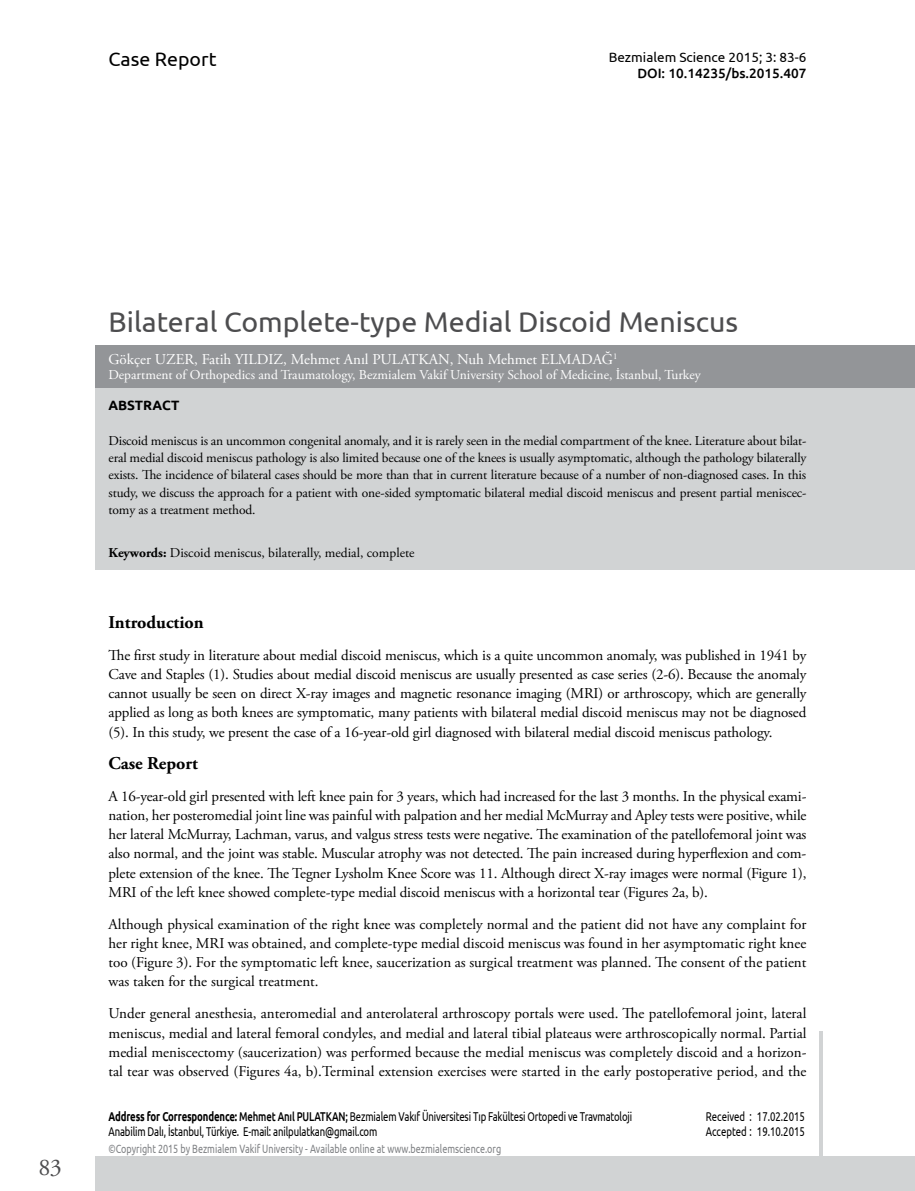
<style>
.page{position:relative;width:915px;height:1191px;background:#fff}
.page>*{position:absolute;margin:0;border:0;box-sizing:border-box;transform-origin:0 0}
.t1{font:28.5px "Ubuntu";color:#4d4d4f}
.t2{font:24px "Adobe Garamond Pro";color:#4d4d4f}
.t3{font:19.5px "Ubuntu";color:#000}
.t4{font:700 18px "Adobe Garamond Pro";color:#000}
.t5{font:15px/19.2px "Adobe Garamond Pro";letter-spacing:-.01em;color:#000;text-align:justify}
.t6{font:15px "Adobe Garamond Pro";color:#fff}
.t7{font:13.5px/17.2px "Adobe Garamond Pro";letter-spacing:-.01em;color:#000;text-align:justify}
.t8{font:13.5px "Adobe Garamond Pro";color:#fff}
.t9{font:13.5px "Ubuntu";color:#000}
.t10{font:500 13.5px "Ubuntu";color:#000}
.t11{font:700 13.5px "Ubuntu";color:#000}
.t12{font:12.75px/15.3px "Ubuntu";letter-spacing:-.015em;color:#000;scale:.75 1}
.t13{font:12px "Ubuntu";color:#808285;scale:.75 1}
.s1{font-weight:700}
.s2{font-weight:500}
</style>
<div class="page">
<div style="left:96px;top:366px;width:818px;height:204px;background:#d1d3d4"></div>
<div style="left:96px;top:1157px;width:818px;height:34px;background:#d1d3d4"></div>
<hr style="left:819px;top:1031px;width:3px;height:160px;background:#d1d3d4">
<div style="left:96px;top:344px;width:818px;height:43px;background:#939598"></div>
<h3 class="t3" style="left:108px;top:47px;width:109px">Case Report</h3>
<p class="t9" style="left:608px;top:49px;width:199px">Bezmialem Science 2015; 3: 83-6</p>
<p class="t10" style="left:637px;top:65px;width:170px">DOI: 10.14235/bs.2015.407</p>
<h2 class="t2" style="left:38px;top:1152px;width:25px">83</h2>
<h1 class="t1" style="left:108px;top:304px;width:631px">Bilateral Complete-type Medial Discoid Meniscus</h1>
<p class="t6" style="left:108px;top:350px;width:510px">Gökçer UZER, Fatih YILDIZ, Mehmet Anıl PULATKAN, Nuh Mehmet ELMADAĞ<sup>1</sup></p>
<p class="t8" style="left:108px;top:366px;width:593px">Department of Orthopedics and Traumatology, Bezmialem Vakif University School of Medicine, İstanbul, Turkey</p>
<p class="t11" style="left:108px;top:397px;width:72px">ABSTRACT</p>
<p class="t7" style="left:108px;top:432px;width:699px">Discoid meniscus is an uncommon congenital anomaly, and it is rarely seen in the medial compartment of the knee. Literature about bilat&shy;eral medial discoid meniscus pathology is also limited because one of the knees is usually asymptomatic, although the pathology bilaterally exists. The incidence of bilateral cases should be more than that in current literature because of a number of non-diagnosed cases. In this study, we discuss the approach for a patient with one-sided symptomatic bilateral medial discoid meniscus and present partial meniscec&shy;tomy as a treatment method.</p>
<p class="t7" style="left:108px;top:544px;width:307px"><span class="s1">Keywords:</span> Discoid meniscus, bilaterally, medial, complete</p>
<p class="t4" style="left:108px;top:611px;width:97px">Introduction</p>
<p class="t5" style="left:108px;top:646px;width:699px">The first study in literature about medial discoid meniscus, which is a quite uncommon anomaly, was published in 1941 by Cave and Staples (1). Studies about medial discoid meniscus are usually presented as case series (2-6). Because the anomaly cannot usually be seen on direct X-ray images and magnetic resonance imaging (MRI) or arthroscopy, which are generally applied as long as both knees are symptomatic, many patients with bilateral medial discoid meniscus may not be diagnosed (5). In this study, we present the case of a 16-year-old girl diagnosed with bilateral medial discoid meniscus pathology.</p>
<p class="t4" style="left:108px;top:752px;width:91px">Case Report</p>
<p class="t5" style="left:108px;top:786px;width:699px">A 16-year-old girl presented with left knee pain for 3 years, which had increased for the last 3 months. In the physical exami&shy;nation, her posteromedial joint line was painful with palpation and her medial McMurray and Apley tests were positive, while her lateral McMurray, Lachman, varus, and valgus stress tests were negative. The examination of the patellofemoral joint was also normal, and the joint was stable. Muscular atrophy was not detected. The pain increased during hyperflexion and com&shy;plete extension of the knee. The Tegner Lysholm Knee Score was 11. Although direct X-ray images were normal (Figure 1), MRI of the left knee showed complete-type medial discoid meniscus with a horizontal tear (Figures 2a, b).</p>
<p class="t5" style="left:108px;top:915px;width:699px">Although physical examination of the right knee was completely normal and the patient did not have any complaint for her right knee, MRI was obtained, and complete-type medial discoid meniscus was found in her asymptomatic right knee too (Figure 3). For the symptomatic left knee, saucerization as surgical treatment was planned. The consent of the patient was taken for the surgical treatment.</p>
<p class="t5" style="left:108px;top:1004px;width:699px">Under general anesthesia, anteromedial and anterolateral arthroscopy portals were used. The patellofemoral joint, lateral meniscus, medial and lateral femoral condyles, and medial and lateral tibial plateaus were arthroscopically normal. Partial medial meniscectomy (saucerization) was performed because the medial meniscus was completely discoid and a horizon&shy;tal tear was observed (Figures 4a, b).Terminal extension exercises were started in the early postoperative period, and the</p>
<p class="t12" style="left:108px;top:1108px;width:699px"><span class="s1">Address for Correspondence:</span> <span class="s2">Mehmet Anıl PULATKAN;</span> Bezmialem Vakıf Üniversitesi Tıp Fakültesi Ortopedi ve Travmatoloji<br>Anabilim Dalı, İstanbul, Türkiye. E-mail: anilpulatkan@gmail.com</p>
<p class="t12" style="left:705px;top:1109px;width:133px;line-height:14.5px">Received : 17.02.2015<br>Accepted : 19.10.2015</p>
<p class="t13" style="left:108px;top:1141px;width:525px">©Copyright 2015 by Bezmialem Vakif University - Available online at www.bezmialemscience.org</p>
</div>
